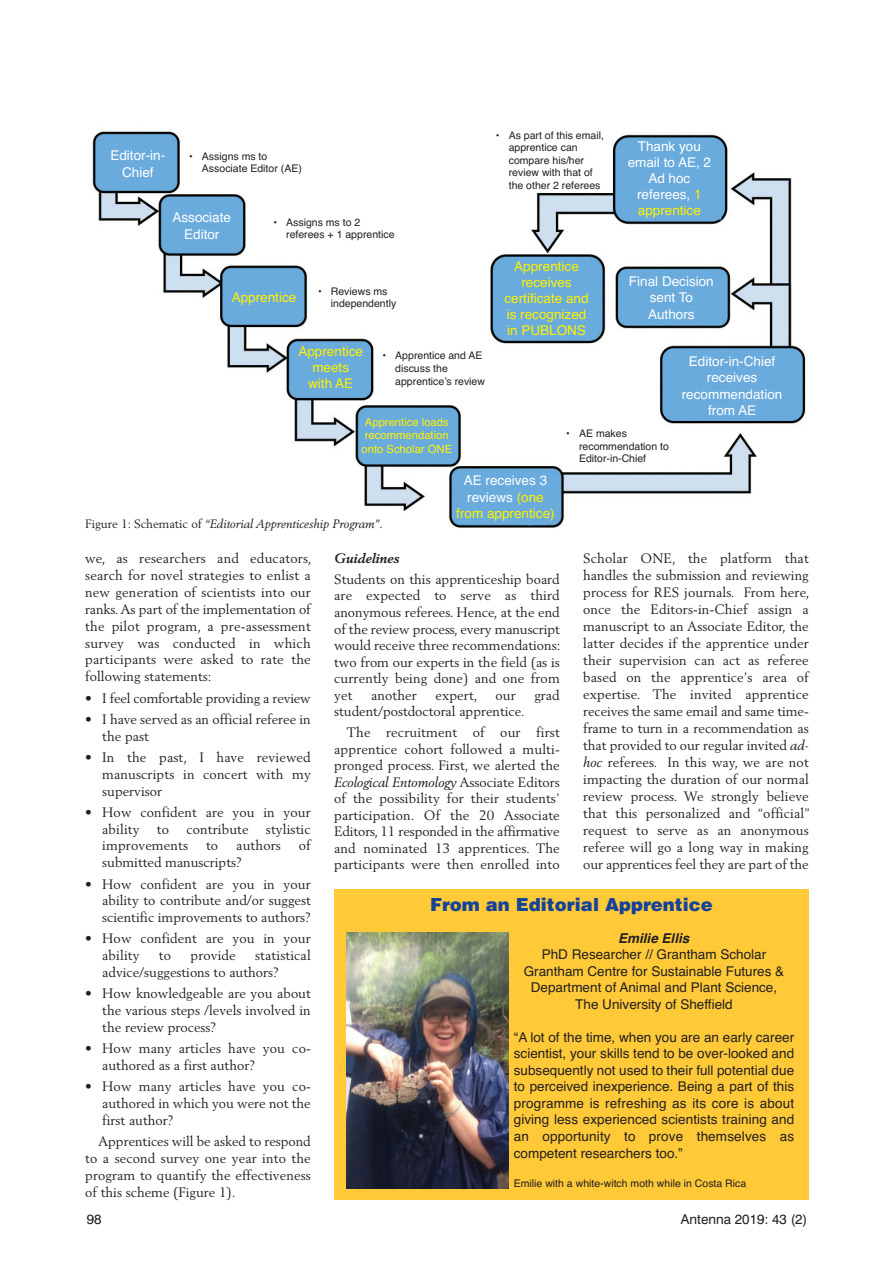
<style>
.page{position:relative;width:894px;height:1264px;background:#fff}
.page>*{position:absolute;margin:0;border:0;box-sizing:border-box;transform-origin:0 0}
.t1{font:900 18px "Helvetica";color:#154398}
.t2{font:13.5px/17px "Berling";letter-spacing:.005em;color:#231f20;text-align:justify}
.t3{font:13.5px/16.5px "Helvetica";color:#231f20;text-align:center}
.t4{font:13.5px/16.2px "Helvetica";color:#fff;text-align:center}
.t5{font:13.5px/16.2px "Helvetica";color:#fff101;text-align:center}
.t6{font:13.5px "Swiss 721 BT";color:#231f20}
.t7{font:italic 700 13.5px "Helvetica";color:#231f20}
.t8{font:italic 700 13.5px "Berling";color:#231f20}
.t9{font:italic 12px "Berling";color:#231f20}
.t10{font:11.25px/13.5px "Helvetica";color:#fff101;text-align:center}
.t11{font:10.5px/12.6px "Helvetica";color:#231f20}
.s1{color:#fff101}
.s2{font-style:normal}
.s3{color:#fff}
.s4{font-style:italic}
</style>
<div class="page">
<img style="left:92px;top:131px;width:714px;height:397px">
<div style="left:334px;top:889px;width:474px;height:310px;background:#ffc938"></div>
<img style="left:347px;top:932px;width:161px;height:256px">
<p class="t4" style="left:110px;top:148px;width:56px">Editor-in-<br>Chief</p>
<p class="t11" style="left:202px;top:150px;width:101px;text-indent:-13px">• Assigns ms to<br>Associate Editor (AE)</p>
<p class="t4" style="left:172px;top:210px;width:60px">Associate<br>Editor</p>
<p class="t11" style="left:286px;top:215px;width:110px;text-indent:-13px">• Assigns ms to 2 referees + 1 apprentice</p>
<p class="t5" style="left:231px;top:289px;width:66px">Apprentice</p>
<p class="t11" style="left:331px;top:285px;width:67px;text-indent:-13px">• Reviews ms independently</p>
<p class="t5" style="left:298px;top:343px;width:66px">Apprentice meets<br>with AE</p>
<p class="t10" style="left:361px;top:415px;width:92px">Apprentice loads recommendation onto Scholar ONE</p>
<p class="t11" style="left:395px;top:349px;width:91px;text-indent:-13px">• Apprentice and AE discuss the apprentice’s review</p>
<p class="t11" style="left:508px;top:129px;width:97px;text-indent:-13px">• As part of this email, apprentice can compare his/her review with that of the other 2 referees</p>
<p class="t5" style="left:504px;top:258px;width:86px">Apprentice receives certificate and is recognized in PUBLONS</p>
<p class="t4" style="left:627px;top:138px;width:85px">Thank you email to AE, 2<br>Ad hoc referees, <span class="s1">1 apprentice</span></p>
<p class="t4" style="left:628px;top:273px;width:86px">Final Decision sent To<br>Authors</p>
<p class="t4" style="left:681px;top:353px;width:102px">Editor-in-Chief receives recommendation from AE</p>
<p class="t11" style="left:579px;top:427px;width:91px;text-indent:-13px">• AE makes recommendation to<br>Editor-in-Chief</p>
<p class="t9" style="left:85px;top:519px;width:299px"><span class="s2">Figure 1: Schematic of</span> “Editorial Apprenticeship Program”.</p>
<p class="t5" style="left:456px;top:472px;width:100px"><span class="s3">AE receives 3 reviews</span> (one from apprentice)</p>
<p class="t2" style="left:85px;top:550px;width:228px">we, as researchers and educators, search for novel strategies to enlist a new generation of scientists into our ranks.As part of the implementation of the pilot program, a pre-assessment survey was conducted in which participants were asked to rate the following statements:</p>
<p class="t2" style="left:85px;top:690px;width:227px">• I feel comfortable providing a review</p>
<p class="t2" style="left:102px;top:711px;width:210px;text-indent:-17px">• I have served as an official referee in the past</p>
<p class="t2" style="left:102px;top:749px;width:210px;text-indent:-17px">• In the past, I have reviewed manuscripts in concert with my supervisor</p>
<p class="t2" style="left:102px;top:804px;width:210px;text-indent:-17px">• How confident are you in your ability</p>
<p class="t2" style="left:157px;top:821px;width:14px">to</p>
<p class="t2" style="left:186px;top:821px;width:64px">contribute</p>
<p class="t2" style="left:266px;top:821px;width:46px">stylistic</p>
<p class="t2" style="left:102px;top:838px;width:87px">improvements</p>
<p class="t2" style="left:206px;top:838px;width:14px">to</p>
<p class="t2" style="left:236px;top:838px;width:46px">authors</p>
<p class="t2" style="left:299px;top:838px;width:13px">of</p>
<p class="t2" style="left:102px;top:855px;width:141px">submitted manuscripts?</p>
<p class="t2" style="left:102px;top:876px;width:210px;text-indent:-17px">• How confident are you in your ability to contribute and/or suggest scientific improvements to authors?</p>
<p class="t2" style="left:102px;top:931px;width:210px;text-indent:-17px">• How confident are you in your ability</p>
<p class="t2" style="left:102px;top:947px;width:210px;text-indent:153px">statistical advice/suggestions to authors?</p>
<p class="t2" style="left:102px;top:986px;width:210px;text-indent:-17px">• How knowledgeable are you about the various steps /levels involved in the review process?</p>
<p class="t2" style="left:102px;top:1040px;width:210px;text-indent:-17px">• How many articles have you co&shy;authored as a first author?</p>
<p class="t2" style="left:102px;top:1078px;width:210px;text-indent:-17px">• How many articles have you co&shy;authored in which you were not the first author?</p>
<p class="t2" style="left:85px;top:1133px;width:227px;text-indent:13px">Apprentices will be asked to respond to a second survey one year into the program to quantify the effectiveness of this scheme (Figure 1).</p>
<p class="t2" style="left:159px;top:947px;width:14px">to</p>
<p class="t2" style="left:190px;top:947px;width:47px">provide</p>
<p class="t8" style="left:334px;top:552px;width:67px">Guidelines</p>
<p class="t2" style="left:334px;top:571px;width:228px;line-height:16.5px">Students on this apprenticeship board are expected to serve as third anonymous referees. Hence, at the end of the review process, every manuscript would receive three recommendations: two from our experts in the field (as is currently being done) and one from yet</p>
<p class="t2" style="left:371px;top:687px;width:47px">another</p>
<p class="t2" style="left:435px;top:687px;width:44px">expert,</p>
<p class="t2" style="left:495px;top:687px;width:22px">our</p>
<p class="t2" style="left:534px;top:687px;width:27px">grad</p>
<p class="t2" style="left:347px;top:702px;width:214px;line-height:20.9px;text-indent:-13px">student/postdoctoral apprentice.<br>The recruitment of our first</p>
<p class="t2" style="left:334px;top:741px;width:227px;line-height:16.5px">apprentice cohort followed a multi&shy;pronged process. First, we alerted the <span class="s4">Ecological Entomology</span> Associate Editors of the possibility for their students’ participation. Of the 20 Associate Editors, 11 responded in the affirmative and nominated 13 apprentices. The participants were then enrolled into</p>
<p class="t2" style="left:583px;top:550px;width:228px">Scholar ONE, the platform that handles the submission and reviewing process for RES journals. From here, once the Editors-in-Chief assign a manuscript to an Associate Editor, the latter decides if the apprentice under their supervision can act as referee based on the apprentice’s area of expertise. The invited apprentice receives the same email and same time&shy;frame to turn in a recommendation as that provided to our regular invited <span class="s4">ad&shy;hoc</span> referees. In this way, we are not impacting the duration of our normal review process. We strongly believe that this personalized and “official” request to serve as an anonymous referee will go a long way in making our apprentices feel they are part of the</p>
<h1 class="t1" style="left:430px;top:897px;width:284px">From an Editorial Apprentice</h1>
<p class="t7" style="left:617px;top:930px;width:73px">Emilie Ellis</p>
<p class="t3" style="left:523px;top:946px;width:262px">PhD Researcher // Grantham Scholar Grantham Centre for Sustainable Futures &amp; Department of Animal and Plant Science, The University of Sheffield</p>
<p class="t3" style="left:513px;top:1028px;width:282px;text-align:justify">“A lot of the time, when you are an early career scientist, your skills tend to be over-looked and subsequently not used to their full potential due to perceived inexperience. Being a part of this programme is refreshing as its core is about giving less experienced scientists training and an opportunity to prove themselves as competent researchers too.”</p>
<p class="t11" style="left:513px;top:1176px;width:234px">Emilie with a white-witch moth while in Costa Rica</p>
<p class="t6" style="left:87px;top:1213px;width:16px">98</p>
<p class="t6" style="left:680px;top:1213px;width:128px">Antenna 2019: 43 (2)</p>
</div>
